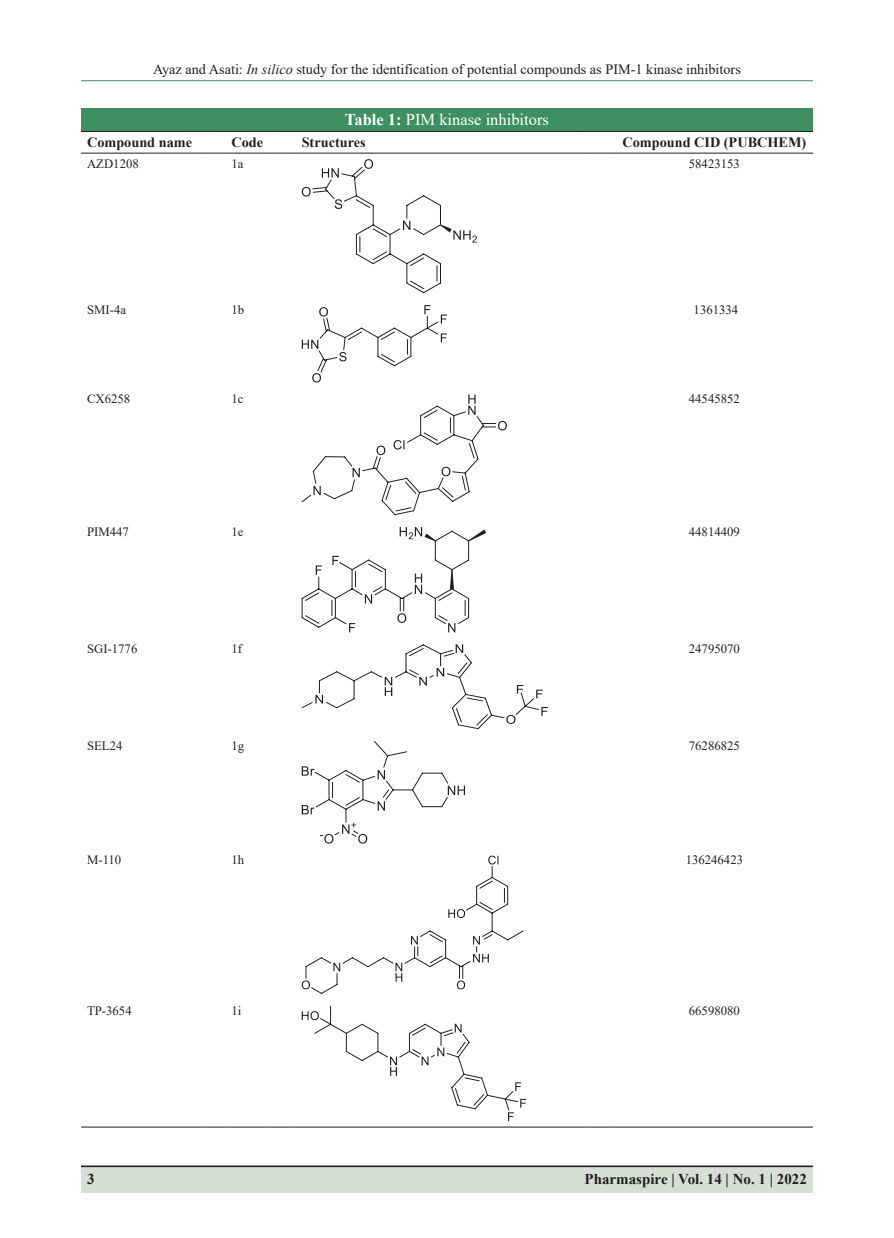
<style>
.page{position:relative;width:894px;height:1238px;background:#fff}
.page>*{position:absolute;margin:0;border:0;box-sizing:border-box;transform-origin:0 0}
.TT{font:16.5px "Times New Roman";color:#fff}
.RF_1{font:700 15px "Times New Roman";color:#231f20}
.t1{font:14.25px "Times New Roman";color:#231f20}
.TCH{font:700 14.25px "Times New Roman";color:#231f20}
.TB{font:12.75px "Times New Roman";color:#231f20}
.TBL{font:12.75px "Times New Roman";color:#231f20}
.s1{font-style:italic}
.s2{font-weight:700}
</style>
<div class="page">
<hr style="left:81px;top:80px;width:731px;height:1px;background:#3e8f61">
<div style="left:81px;top:1166px;width:731px;height:27px;background:#d5dfd4"></div>
<hr style="left:81px;top:1165px;width:731px;height:2px;background:#231f20">
<div style="left:81px;top:108px;width:731px;height:23px;background:#3e8f61"></div>
<hr style="left:81px;top:1126px;width:119px;height:1px;background:#231f20">
<svg style="left:200px;top:1126px;width:25px;height:1px"></svg>
<hr style="left:225px;top:1126px;width:45px;height:1px;background:#231f20">
<svg style="left:270px;top:1126px;width:25px;height:1px"></svg>
<hr style="left:295px;top:1126px;width:295px;height:1px;background:#231f20">
<svg style="left:590px;top:1126px;width:25px;height:1px"></svg>
<hr style="left:615px;top:1126px;width:197px;height:1px;background:#231f20">
<hr style="left:81px;top:131px;width:119px;height:1px;background:#231f20">
<svg style="left:200px;top:131px;width:25px;height:1px"></svg>
<hr style="left:225px;top:131px;width:45px;height:1px;background:#231f20">
<svg style="left:270px;top:131px;width:25px;height:1px"></svg>
<hr style="left:295px;top:131px;width:295px;height:1px;background:#231f20">
<svg style="left:590px;top:131px;width:25px;height:1px"></svg>
<hr style="left:615px;top:131px;width:197px;height:1px;background:#231f20">
<hr style="left:81px;top:153px;width:119px;height:1px;background:#231f20">
<svg style="left:200px;top:153px;width:25px;height:1px"></svg>
<hr style="left:225px;top:153px;width:45px;height:1px;background:#231f20">
<svg style="left:270px;top:153px;width:25px;height:1px"></svg>
<hr style="left:295px;top:153px;width:295px;height:1px;background:#231f20">
<svg style="left:590px;top:153px;width:25px;height:1px"></svg>
<hr style="left:615px;top:153px;width:197px;height:1px;background:#231f20">
<svg style="left:301px;top:159px;width:175px;height:134px"></svg>
<svg style="left:301px;top:305px;width:146px;height:77px"></svg>
<svg style="left:301px;top:394px;width:205px;height:121px"></svg>
<svg style="left:301px;top:527px;width:185px;height:105px"></svg>
<svg style="left:301px;top:644px;width:246px;height:85px"></svg>
<svg style="left:301px;top:741px;width:164px;height:102px"></svg>
<svg style="left:301px;top:855px;width:222px;height:139px"></svg>
<svg style="left:301px;top:1006px;width:225px;height:115px"></svg>
<p class="t1" style="left:153px;top:59px;width:589px">Ayaz and Asati: <span class="s1">In silico</span> study for the identification of potential compounds as PIM-1 kinase inhibitors</p>
<p class="TT" style="left:345px;top:108px;width:205px"><span class="s2">Table 1:</span> PIM kinase inhibitors</p>
<p class="TCH" style="left:87px;top:132px;width:106px">Compound name</p>
<p class="TCH" style="left:231px;top:132px;width:33px">Code</p>
<p class="TCH" style="left:301px;top:132px;width:65px">Structures</p>
<p class="TCH" style="left:622px;top:132px;width:185px">Compound CID (PUBCHEM)</p>
<p class="TB" style="left:87px;top:155px;width:53px">AZD1208</p>
<p class="TB" style="left:231px;top:155px;width:14px">1a</p>
<p class="TB" style="left:688px;top:155px;width:52px">58423153</p>
<p class="TB" style="left:87px;top:301px;width:40px">SMI‑4a</p>
<p class="TB" style="left:231px;top:301px;width:14px">1b</p>
<p class="TB" style="left:693px;top:301px;width:46px">1361334</p>
<p class="TB" style="left:87px;top:390px;width:45px">CX6258</p>
<p class="TB" style="left:231px;top:390px;width:14px">1c</p>
<p class="TB" style="left:688px;top:390px;width:52px">44545852</p>
<p class="TB" style="left:87px;top:523px;width:43px">PIM447</p>
<p class="TB" style="left:231px;top:523px;width:14px">1e</p>
<p class="TB" style="left:688px;top:523px;width:52px">44814409</p>
<p class="TB" style="left:87px;top:640px;width:52px">SGI‑1776</p>
<p class="TB" style="left:231px;top:640px;width:12px">1f</p>
<p class="TB" style="left:688px;top:640px;width:52px">24795070</p>
<p class="TB" style="left:87px;top:736px;width:37px">SEL24</p>
<p class="TB" style="left:231px;top:736px;width:14px">1g</p>
<p class="TB" style="left:688px;top:736px;width:52px">76286825</p>
<p class="TB" style="left:87px;top:851px;width:36px">M‑110</p>
<p class="TB" style="left:231px;top:851px;width:14px">1h</p>
<p class="TB" style="left:685px;top:851px;width:59px">136246423</p>
<p class="TBL" style="left:87px;top:1001px;width:46px">TP‑3654</p>
<p class="TBL" style="left:231px;top:1001px;width:11px">1i</p>
<p class="TBL" style="left:688px;top:1001px;width:52px">66598080</p>
<p class="RF_1" style="left:87px;top:1167px;width:9px">3</p>
<p class="RF_1" style="left:584px;top:1167px;width:224px">Pharmaspire | Vol. 14 | No. 1 | 2022</p>
</div>
